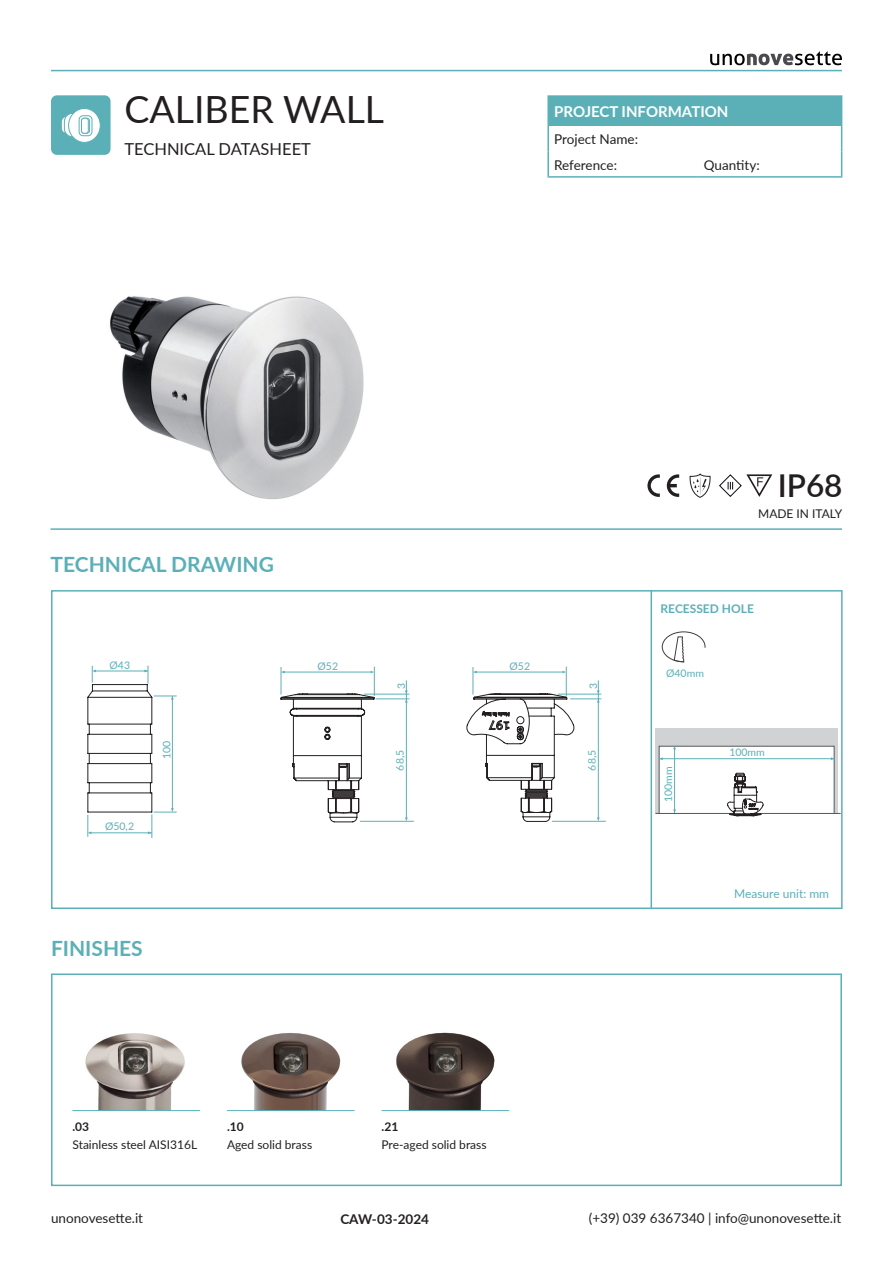
<style>
.page{position:relative;width:893px;height:1263px;background:#fff}
.page>*{position:absolute;margin:0;border:0;box-sizing:border-box;transform-origin:0 0}
.t1{font:37.5px "Lato";color:#231f20}
.t2{font:600 31.5px "Lato";color:#231f20}
.t3{font:700 21px "Lato";color:#5bb0b8}
.t4{font:16.5px "Lato";color:#231f20}
.t5{font:700 15px "Lato";color:#fff}
.t6{font:13.5px/25.5px "Lato";color:#231f20}
.t7{font:700 13.5px "Lato";color:#231f20}
.t8{font:12px "Lato";color:#231f20}
.t9{font:12px "Lato";color:#5bb0b8}
.t10{font:700 12px "Lato";color:#5bb0b8}
.t11{font:700 12px "Lato";color:#231f20}
.Body_Text{font:10.5px "Lato";color:#5bb0b8}
</style>
<div class="page">
<svg style="left:710px;top:51px;width:132px;height:14px"></svg>
<hr style="left:51px;top:70px;width:791px;height:1px;background:#5bb0b8">
<hr style="left:651px;top:590px;width:1px;height:318px;background:#5bb0b8">
<div style="left:51px;top:590px;width:792px;height:319px;border:2px solid #5bb0b8"></div>
<div style="left:51px;top:973px;width:791px;height:213px;border:2px solid #5bb0b8"></div>
<div style="left:548px;top:96px;width:294px;height:30px;background:#5bb0b8"></div>
<hr style="left:547px;top:126px;width:2px;height:25px;background:#5bb0b8">
<hr style="left:547px;top:151px;width:2px;height:25px;background:#5bb0b8">
<hr style="left:547px;top:95px;width:151px;height:2px;background:#5bb0b8">
<hr style="left:547px;top:97px;width:2px;height:29px;background:#5bb0b8">
<hr style="left:698px;top:95px;width:144px;height:2px;background:#5bb0b8">
<svg style="left:841px;top:126px;width:1px;height:50px"></svg>
<hr style="left:547px;top:176px;width:151px;height:2px;background:#5bb0b8">
<hr style="left:698px;top:176px;width:144px;height:2px;background:#5bb0b8">
<div style="left:51px;top:95px;width:60px;height:60px;background:#5bb0b8;border-radius:6px"></div>
<img style="left:396px;top:1032px;width:99px;height:78px">
<img style="left:241px;top:1032px;width:100px;height:78px">
<img style="left:85px;top:1033px;width:100px;height:77px">
<img style="left:110px;top:296px;width:254px;height:204px">
<hr style="left:51px;top:528px;width:791px;height:2px;background:#5bb0b8">
<hr style="left:364px;top:694px;width:45px;height:1px;background:#5bb0b8">
<hr style="left:406px;top:680px;width:1px;height:139px;background:#5bb0b8">
<hr style="left:360px;top:821px;width:54px;height:1px;background:#5bb0b8">
<hr style="left:376px;top:699px;width:33px;height:1px;background:#5bb0b8">
<svg style="left:405px;top:690px;width:3px;height:12px"></svg>
<svg style="left:87px;top:665px;width:90px;height:173px"></svg>
<hr style="left:90px;top:832px;width:62px;height:1px;background:#5bb0b8">
<svg style="left:280px;top:667px;width:95px;height:155px"></svg>
<hr style="left:283px;top:672px;width:87px;height:1px;background:#5bb0b8">
<hr style="left:558px;top:694px;width:43px;height:1px;background:#5bb0b8">
<hr style="left:598px;top:680px;width:1px;height:139px;background:#5bb0b8">
<hr style="left:552px;top:821px;width:54px;height:1px;background:#5bb0b8">
<hr style="left:570px;top:699px;width:31px;height:1px;background:#5bb0b8">
<svg style="left:597px;top:690px;width:3px;height:12px"></svg>
<svg style="left:466px;top:667px;width:109px;height:155px"></svg>
<hr style="left:475px;top:672px;width:87px;height:1px;background:#5bb0b8">
<svg style="left:673px;top:636px;width:12px;height:27px"></svg>
<div style="left:662px;top:631px;width:43px;height:31px;border:1px solid #3e3e3f;border-radius:50%"></div>
<hr style="left:382px;top:1110px;width:127px;height:1px;background:#5bb0b8">
<hr style="left:227px;top:1110px;width:128px;height:1px;background:#5bb0b8">
<hr style="left:72px;top:1110px;width:128px;height:1px;background:#5bb0b8">
<svg style="left:61px;top:114px;width:11px;height:23px"></svg>
<svg style="left:69px;top:108px;width:31px;height:34px"></svg>
<div style="left:68px;top:108px;width:33px;height:35px;border:1px solid #5bb0b8;border-radius:50%"></div>
<svg style="left:79px;top:116px;width:13px;height:20px"></svg>
<div style="left:79px;top:115px;width:13px;height:21px;border:1px solid #5bb0b8;border-radius:4px"></div>
<div style="left:81px;top:118px;width:9px;height:16px;border:1px solid #5bb0b8;border-radius:3px"></div>
<div style="left:81px;top:118px;width:7px;height:15px;background:#fff;border-radius:2px"></div>
<div style="left:81px;top:118px;width:8px;height:16px;border:1px solid #5bb0b8;border-radius:2px"></div>
<svg style="left:647px;top:474px;width:13px;height:23px"></svg>
<svg style="left:667px;top:474px;width:12px;height:23px"></svg>
<svg style="left:719px;top:474px;width:53px;height:23px"></svg>
<svg style="left:690px;top:474px;width:20px;height:23px"></svg>
<div style="left:656px;top:728px;width:182px;height:86px;background:#d1d2d4"></div>
<hr style="left:757px;top:813px;width:84px;height:1px;background:#57585a">
<hr style="left:656px;top:813px;width:78px;height:1px;background:#57585a">
<svg style="left:658px;top:745px;width:177px;height:71px;background:#edeeef"></svg>
<p class="t1" style="left:124px;top:83px;width:261px">CALIBER WALL</p>
<p class="t4" style="left:124px;top:137px;width:188px">TECHNICAL DATASHEET</p>
<p class="t5" style="left:554px;top:101px;width:176px">PROJECT INFORMATION</p>
<p class="t6" style="left:554px;top:126px;width:85px">Project Name:<br>Reference:</p>
<p class="t6" style="left:704px;top:151px;width:57px">Quantity:</p>
<h3 class="t3" style="left:51px;top:549px;width:225px">TECHNICAL DRAWING</h3>
<p class="Body_Text" style="left:110px;top:657px;width:22px">Ø43</p>
<p class="Body_Text" style="left:105px;top:818px;width:31px">Ø50,2</p>
<p class="Body_Text" style="left:159px;top:759px;width:20px;rotate:-90deg">100</p>
<h3 class="t3" style="left:51px;top:933px;width:93px">FINISHES</h3>
<p class="Body_Text" style="left:318px;top:658px;width:22px">Ø52</p>
<p class="Body_Text" style="left:394px;top:689px;width:8px;rotate:-90deg">3</p>
<p class="Body_Text" style="left:392px;top:770px;width:22px;rotate:-90deg">68,5</p>
<p class="Body_Text" style="left:509px;top:658px;width:22px">Ø52</p>
<p class="Body_Text" style="left:586px;top:689px;width:8px;rotate:-90deg">3</p>
<p class="Body_Text" style="left:584px;top:770px;width:22px;rotate:-90deg">68,5</p>
<p class="t2" style="left:778px;top:463px;width:66px">IP68</p>
<p class="t8" style="left:758px;top:505px;width:86px">MADE IN ITALY</p>
<p class="t10" style="left:661px;top:600px;width:95px">RECESSED HOLE</p>
<p class="Body_Text" style="left:666px;top:665px;width:39px">Ø40mm</p>
<p class="Body_Text" style="left:661px;top:802px;width:37px;rotate:-90deg">100mm</p>
<p class="Body_Text" style="left:729px;top:745px;width:37px">100mm</p>
<p class="t9" style="left:734px;top:885px;width:97px">Measure unit: mm</p>
<p class="t11" style="left:72px;top:1117px;width:18px">.03</p>
<p class="t8" style="left:72px;top:1135px;width:126px">Stainless steel AISI316L</p>
<p class="t11" style="left:227px;top:1117px;width:18px">.10</p>
<p class="t8" style="left:227px;top:1135px;width:87px">Aged solid brass</p>
<p class="t11" style="left:382px;top:1117px;width:18px">.21</p>
<p class="t8" style="left:382px;top:1135px;width:107px">Pre-aged solid brass</p>
<p class="t6" style="left:51px;top:1204px;width:94px">unonovesette.it</p>
<p class="t6" style="left:589px;top:1204px;width:254px">(+39) 039 6367340 | info@unonovesette.it</p>
<p class="t7" style="left:340px;top:1209px;width:90px">CAW-03-2024</p>
</div>
